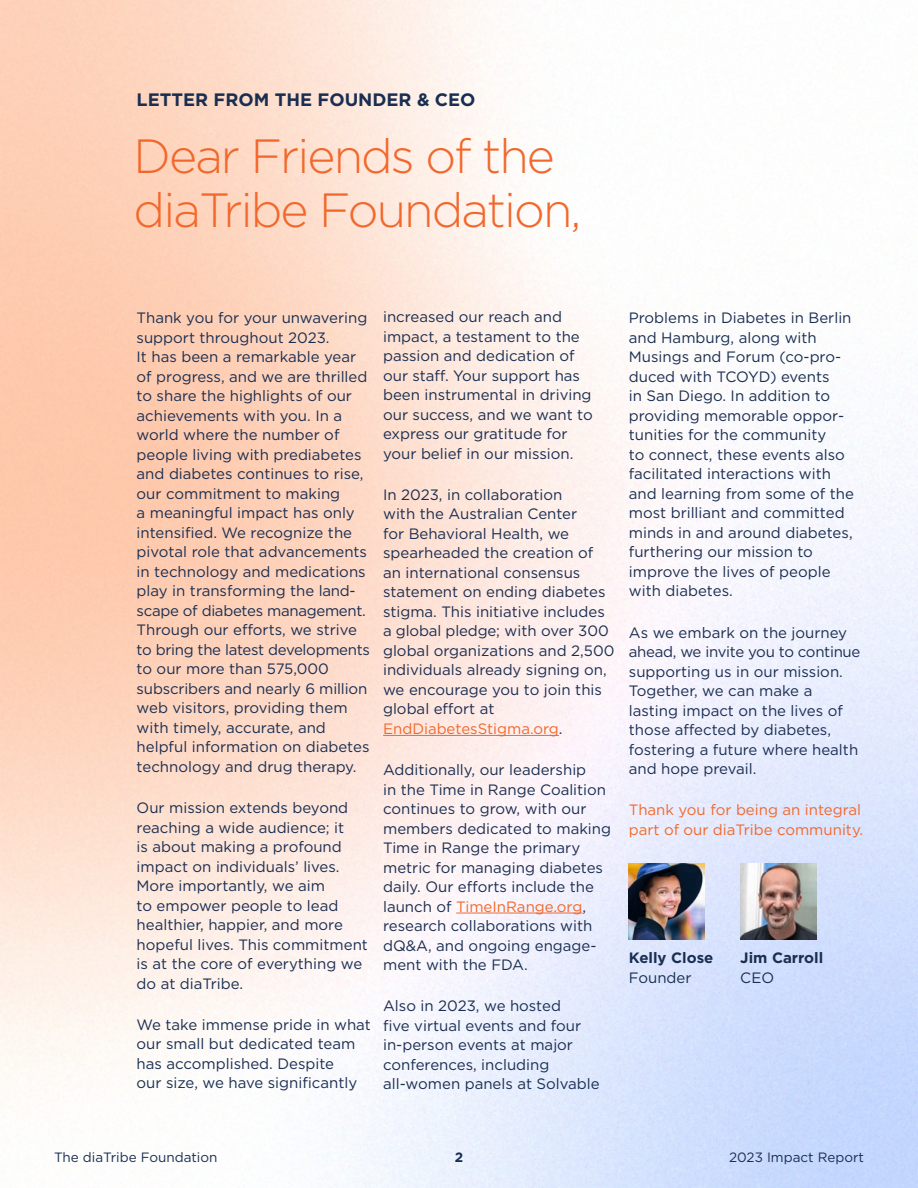
<style>
.page{position:relative;width:918px;height:1188px;background:#fff}
.page>*{position:absolute;margin:0;border:0;box-sizing:border-box;transform-origin:0 0}
.t1{font:300 48px/54px "Gotham";letter-spacing:-.04em;color:#f2682c}
.t2{font:700 18px "Gotham";color:#1a2e51}
.t3{font:15px/19.5px "Gotham";color:#1a2e51}
.t4{font:15px/19.5px "Gotham";color:#f2682c}
.t5{font:700 15px "Gotham";color:#1a2e51}
.t6{font:13.5px "Gotham";color:#1a2e51}
.t7{font:700 13.5px "Gotham";color:#1a2e51}
.s1{color:#f2682c}
</style>
<div class="page">
<img style="left:0;top:0;width:895px;height:1188px">
<img style="left:629px;top:863px;width:76px;height:76px">
<img style="left:740px;top:863px;width:76px;height:76px">
<hr style="left:383px;top:735px;width:176px;height:1px;background:#f2682c">
<hr style="left:456px;top:913px;width:126px;height:1px;background:#f2682c">
<p class="t2" style="left:137px;top:88px;width:341px">LETTER FROM THE FOUNDER &amp; CEO</p>
<h1 class="t1" style="left:134px;top:128px;width:449px">Dear Friends of the diaTribe Foundation,</h1>
<p class="t3" style="left:137px;top:308px;width:235px">Thank you for your unwavering support throughout 2023.<br>It has been a remarkable year of progress, and we are thrilled to share the highlights of our achievements with you. In a world where the number of people living with prediabetes and diabetes continues to rise, our commitment to making<br>a meaningful impact has only intensified. We recognize the pivotal role that advancements in technology and medications play in transforming the land&shy;scape of diabetes management.<br>Through our efforts, we strive to bring the latest developments to our more than 575,000 subscribers and nearly 6 million web visitors, providing them with timely, accurate, and helpful information on diabetes technology and drug therapy.</p>
<p class="t3" style="left:137px;top:798px;width:233px">Our mission extends beyond reaching a wide audience; it<br>is about making a profound impact on individuals’ lives.<br>More importantly, we aim<br>to empower people to lead healthier, happier, and more hopeful lives. This commitment is at the core of everything we do at diaTribe.</p>
<p class="t3" style="left:137px;top:1014px;width:236px">We take immense pride in what our small but dedicated team has accomplished. Despite<br>our size, we have significantly</p>
<p class="t3" style="left:383px;top:307px;width:211px">increased our reach and impact, a testament to the passion and dedication of our staff. Your support has been instrumental in driving our success, and we want to express our gratitude for your belief in our mission.</p>
<p class="t3" style="left:383px;top:485px;width:233px">In 2023, in collaboration<br>with the Australian Center<br>for Behavioral Health, we spearheaded the creation of an international consensus statement on ending diabetes stigma. This initiative includes a global pledge; with over 300 global organizations and 2,500 individuals already signing on, we encourage you to join this global effort at<br><span class="s1">EndDiabetesStigma.org</span>.</p>
<p class="t3" style="left:383px;top:760px;width:230px">Additionally, our leadership<br>in the Time in Range Coalition continues to grow, with our members dedicated to making<br>Time in Range the primary metric for managing diabetes daily. Our efforts include the launch of <span class="s1">TimeInRange.org</span>, research collaborations with dQ&amp;A, and ongoing engage&shy;ment with the FDA.</p>
<p class="t3" style="left:383px;top:996px;width:218px">Also in 2023, we hosted<br>five virtual events and four in-person events at major conferences, including all-women panels at Solvable</p>
<p class="t3" style="left:629px;top:308px;width:227px">Problems in Diabetes in Berlin and Hamburg, along with<br>Musings and Forum (co-pro&shy;duced with TCOYD) events<br>in San Diego. In addition to providing memorable oppor&shy;tunities for the community<br>to connect, these events also facilitated interactions with and learning from some of the most brilliant and committed minds in and around diabetes, furthering our mission to improve the lives of people with diabetes.</p>
<p class="t3" style="left:629px;top:622px;width:233px">As we embark on the journey ahead, we invite you to continue supporting us in our mission.<br>Together, we can make a lasting impact on the lives of those affected by diabetes, fostering a future where health and hope prevail.</p>
<p class="t4" style="left:629px;top:800px;width:236px">Thank you for being an integral part of our diaTribe community.</p>
<p class="t5" style="left:629px;top:948px;width:86px">Kelly Close</p>
<p class="t3" style="left:629px;top:967px;width:64px">Founder</p>
<p class="t5" style="left:740px;top:948px;width:85px">Jim Carroll</p>
<p class="t3" style="left:740px;top:967px;width:35px">CEO</p>
<p class="t6" style="left:54px;top:1149px;width:165px">The diaTribe Foundation</p>
<p class="t7" style="left:455px;top:1148px;width:10px">2</p>
<p class="t6" style="left:729px;top:1149px;width:136px">2023 Impact Report</p>
</div>
